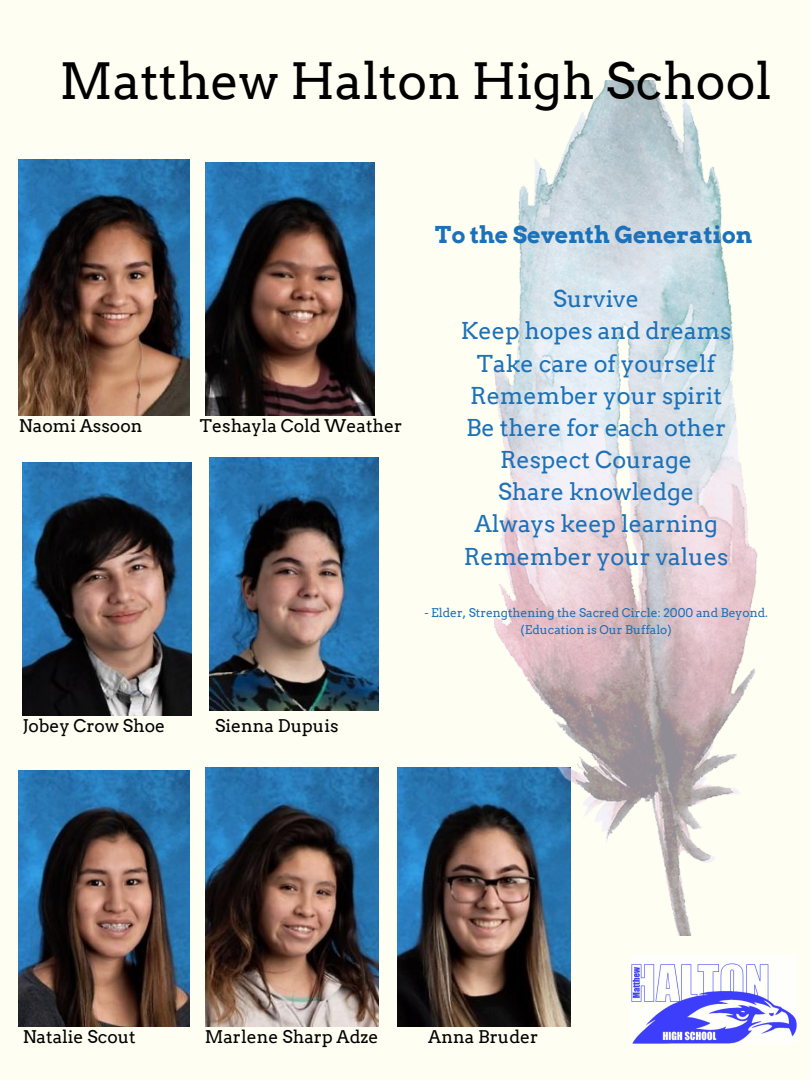
<style>
.page{position:relative;width:810px;height:1080px;background:#fefff2}
.page>*{position:absolute;margin:0;border:0;box-sizing:border-box;transform-origin:0 0}
.t1{font:50px "Arvo";color:#000}
.t2{font:23.25px/32.2px "Arvo";color:#1d71b8;text-align:center}
.t3{font:700 23.25px "Arvo";color:#1d71b8}
.t4{font:17.5px "Arvo";color:#000}
.t5{font:12.06px/16.4px "Arvo";color:#1d71b8;text-align:center}
</style>
<div class="page">
<img style="left:631px;top:963px;width:166px;height:81px">
<img style="left:19px;top:159px;width:171px;height:256px">
<img style="left:206px;top:162px;width:169px;height:253px">
<img style="left:23px;top:462px;width:168px;height:254px">
<img style="left:210px;top:457px;width:169px;height:253px">
<img style="left:19px;top:771px;width:171px;height:255px">
<img style="left:206px;top:768px;width:172px;height:259px">
<img style="left:398px;top:768px;width:172px;height:259px">
<img style="left:494px;top:81px;width:264px;height:855px">
<h1 class="t1" style="left:60px;top:51px;width:714px">Matthew Halton High School</h1>
<p class="t4" style="left:19px;top:415px;width:125px">Naomi Assoon</p>
<p class="t4" style="left:200px;top:415px;width:204px">Teshayla Cold Weather</p>
<p class="t3" style="left:435px;top:221px;width:319px">To the Seventh Generation</p>
<p class="t2" style="left:461px;top:283px;width:272px">Survive<br>Keep hopes and dreams<br>Take care of yourself<br>Remember your spirit<br>Be there for each other<br>Respect Courage<br>Share knowledge<br>Always keep learning<br>Remember your values</p>
<p class="t5" style="left:424px;top:605px;width:345px">- Elder, Strengthening the Sacred Circle: 2000 and Beyond. (Education is Our Buffalo)</p>
<p class="t4" style="left:23px;top:715px;width:144px">Jobey Crow Shoe</p>
<p class="t4" style="left:215px;top:715px;width:125px">Sienna Dupuis</p>
<p class="t4" style="left:23px;top:1026px;width:115px">Natalie Scout</p>
<p class="t4" style="left:205px;top:1026px;width:175px">Marlene Sharp Adze</p>
<p class="t4" style="left:428px;top:1026px;width:112px">Anna Bruder</p>
</div>
